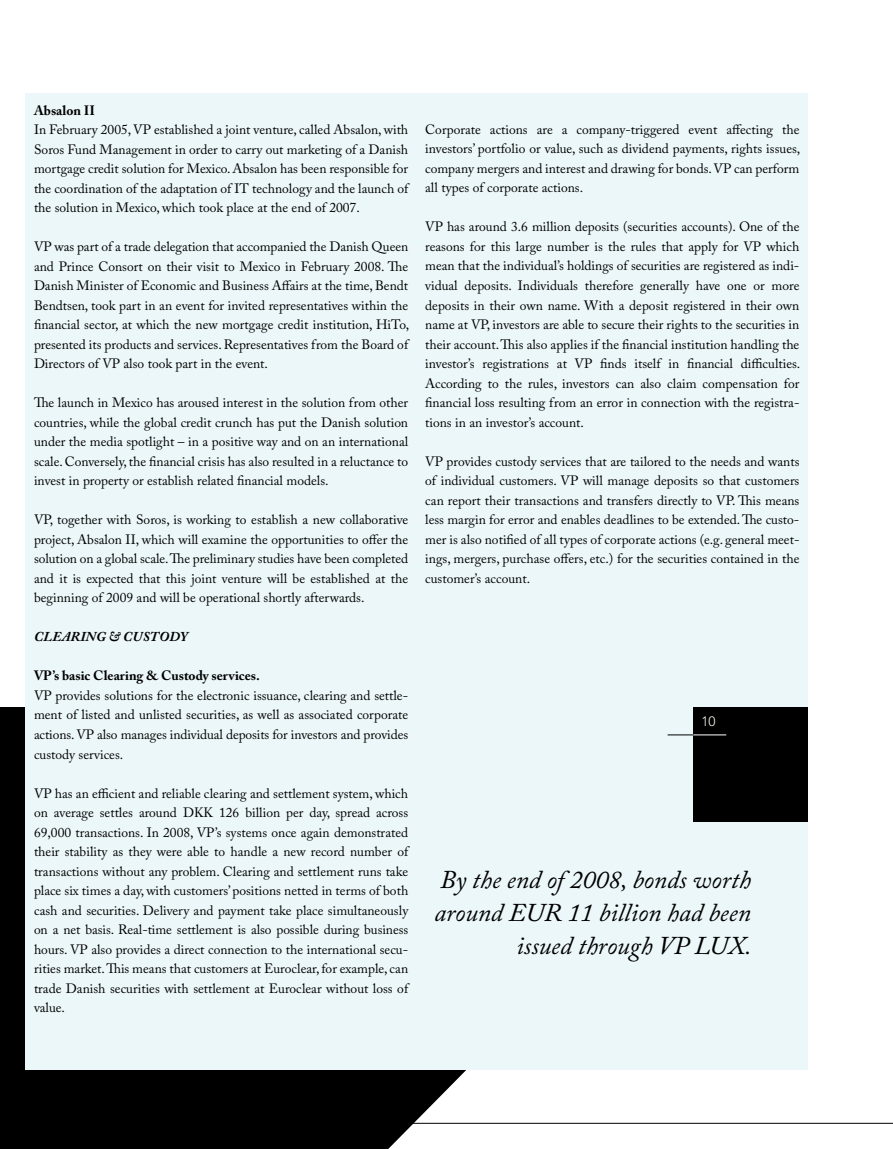
<style>
.page{position:relative;width:893px;height:1149px;background:#fff}
.page>*{position:absolute;margin:0;border:0;box-sizing:border-box;transform-origin:0 0}
.t1{font:italic 25.5px/33px "Adobe Caslon Pro";color:#000;text-align:right}
.t2{font:13.5px/19.5px "Adobe Caslon Pro";color:#000;text-align:justify}
.t3{font:700 13.5px "Adobe Caslon Pro";color:#000}
.t4{font:italic 700 13.5px "Adobe Caslon Pro";letter-spacing:.015em;color:#000}
.t5{font:300 13.5px "Avenir";color:#f4f9ec}
</style>
<div class="page">
<hr style="left:25px;top:1122px;width:868px;height:1px;background:#000">
<div style="left:0;top:707px;width:26px;height:441px;background:#000"></div>
<svg style="left:25px;top:1069px;width:442px;height:79px;background:#181818"></svg>
<div style="left:26px;top:94px;width:782px;height:975px;background:#ecf7f9"></div>
<div style="left:693px;top:706px;width:115px;height:115px;background:#000"></div>
<hr style="left:693px;top:734px;width:33px;height:1px;background:#fff">
<svg style="left:668px;top:734px;width:25px;height:1px"></svg>
<p class="t3" style="left:34px;top:102px;width:63px">Absalon II</p>
<p class="t2" style="left:34px;top:120px;width:376px">In February 2005, VP established a joint venture, called Absalon, with Soros Fund Management in order to carry out marketing of a Danish mortgage credit solution for Mexico. Absalon has been responsible for the coordination of the adaptation of IT technology and the launch of the solution in Mexico, which took place at the end of 2007.</p>
<p class="t2" style="left:34px;top:237px;width:377px">VP was part of a trade delegation that accompanied the Danish Queen and Prince Consort on their visit to Mexico in February 2008. The Danish Minister of Economic and Business Affairs at the time, Bendt Bendtsen, took part in an event for invited representatives within the financial sector, at which the new mortgage credit institution, HiTo, presented its products and services. Representatives from the Board of Directors of VP also took part in the event.</p>
<p class="t2" style="left:34px;top:393px;width:376px">The launch in Mexico has aroused interest in the solution from other countries, while the global credit crunch has put the Danish solution under the media spotlight – in a positive way and on an international scale. Conversely, the financial crisis has also resulted in a reluctance to invest in property or establish related financial models.</p>
<p class="t2" style="left:34px;top:510px;width:376px">VP, together with Soros, is working to establish a new collaborative project, Absalon II, which will examine the opportunities to offer the solution on a global scale. The preliminary studies have been completed and it is expected that this joint venture will be established at the beginning of 2009 and will be operational shortly afterwards.</p>
<p class="t4" style="left:34px;top:628px;width:20px">CLEARI</p>
<p class="t4" style="left:86px;top:628px;width:57px">NG &amp; CUST</p>
<p class="t4" style="left:159px;top:628px;width:31px">ODY</p>
<p class="t3" style="left:34px;top:667px;width:227px">VP’s basic Clearing &amp; Custody services.</p>
<p class="t2" style="left:34px;top:685px;width:376px">VP provides solutions for the electronic issuance, clearing and settle&shy;ment of listed and unlisted securities, as well as associated corporate actions. VP also manages individual deposits for investors and provides custody services.</p>
<p class="t2" style="left:34px;top:782px;width:376px">VP has an efficient and reliable clearing and settlement system, which on average settles around DKK 126 billion per day, spread across 69,000 transactions. In 2008, VP’s systems once again demonstrated their stability as they were able to handle a new record number of transactions without any problem. Clearing and settlement runs take place six times a day, with customers’ positions netted in terms of both cash and securities. Delivery and payment take place simultaneously on a net basis. Real-time settlement is also possible during business hours. VP also provides a direct connection to the international secu&shy;rities market. This means that customers at Euroclear, for example, can trade Danish securities with settlement at Euroclear without loss of value.</p>
<p class="t2" style="left:425px;top:119px;width:377px">Corporate actions are a company-triggered event affecting the investors’ portfolio or value, such as dividend payments, rights issues, company mergers and interest and drawing for bonds. VP can perform all types of corporate actions.</p>
<p class="t2" style="left:425px;top:217px;width:377px">VP has around 3.6 million deposits (securities accounts). One of the reasons for this large number is the rules that apply for VP which mean that the individual’s holdings of securities are registered as indi&shy;vidual deposits. Individuals therefore generally have one or more deposits in their own name. With a deposit registered in their own name at VP, investors are able to secure their rights to the securities in their account. This also applies if the financial institution handling the investor’s registrations at VP finds itself in financial difficulties.<br>According to the rules, investors can also claim compensation for financial loss resulting from an error in connection with the registra&shy;tions in an investor’s account.</p>
<p class="t2" style="left:425px;top:451px;width:376px">VP provides custody services that are tailored to the needs and wants of individual customers. VP will manage deposits so that customers can report their transactions and transfers directly to VP. This means less margin for error and enables deadlines to be extended. The custo&shy;mer is also notified of all types of corporate actions (e.g. general meet&shy;ings, mergers, purchase offers, etc.) for the securities contained in the customer’s account.</p>
<p class="t5" style="left:702px;top:713px;width:16px">10</p>
<h1 class="t1" style="left:434px;top:862px;width:319px">By the end of2008, bonds worth around EUR 11 billion had been issued through VP LUX.</h1>
</div>
